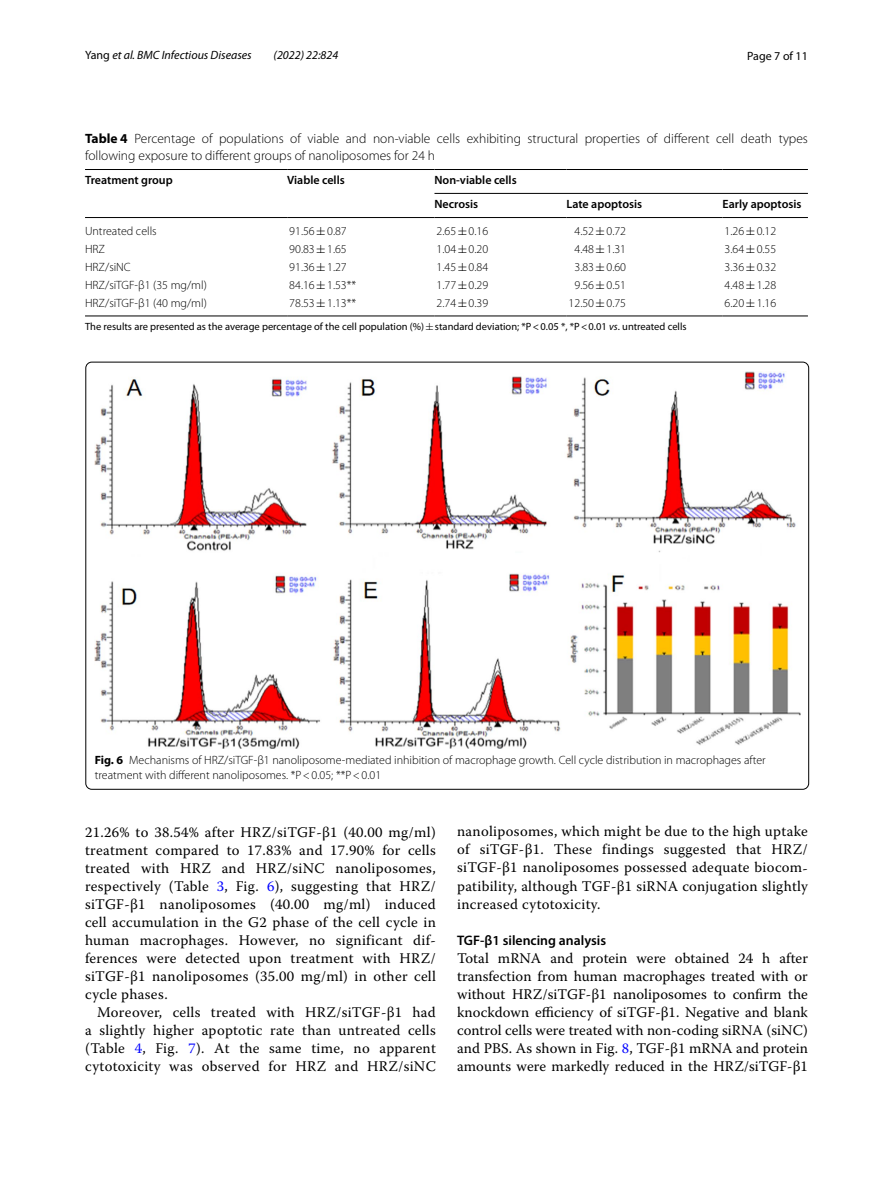
<style>
.page{position:relative;width:893px;height:1187px;background:#fff}
.page>*{position:absolute;margin:0;border:0;box-sizing:border-box;transform-origin:0 0}
.t1{font:14.7px/18px "Warnock Pro";letter-spacing:.02em;color:#000;text-align:justify}
.t2{font:600 13.8px "Myriad Pro";color:#000}
.t3{font:300 13.5px/16.5px "Myriad Pro";color:#000}
.t4{font:300 12px/15px "Myriad Pro";color:#000}
.t5{font:600 12px/23.9px "Myriad Pro";color:#000}
.t6{font:italic 12px "Myriad Pro";color:#000}
.t7{font:12px "Myriad Pro";color:#000}
.t8{font:10.5px "Myriad Pro";color:#000}
.s1{font-style:normal}
.s2{font-weight:700}
.s3{font-family:"MTSY";font-weight:400}
.s4{font-family:"MTSY"}
.s5{font-style:italic}
.s6{color:#00f}
</style>
<div class="page">
<hr style="left:85px;top:169px;width:202px;height:1px;background:#000">
<hr style="left:85px;top:217px;width:202px;height:1px;background:#000">
<hr style="left:287px;top:169px;width:147px;height:1px;background:#000">
<hr style="left:287px;top:217px;width:147px;height:1px;background:#000">
<hr style="left:434px;top:169px;width:132px;height:1px;background:#000">
<hr style="left:566px;top:169px;width:156px;height:1px;background:#000">
<hr style="left:722px;top:169px;width:86px;height:1px;background:#000">
<hr style="left:434px;top:217px;width:132px;height:1px;background:#000">
<hr style="left:566px;top:217px;width:156px;height:1px;background:#000">
<hr style="left:722px;top:217px;width:86px;height:1px;background:#000">
<hr style="left:85px;top:316px;width:202px;height:1px;background:#000">
<hr style="left:287px;top:316px;width:147px;height:1px;background:#000">
<hr style="left:434px;top:316px;width:132px;height:1px;background:#000">
<hr style="left:566px;top:316px;width:156px;height:1px;background:#000">
<hr style="left:722px;top:316px;width:86px;height:1px;background:#000">
<hr style="left:434px;top:193px;width:374px;height:1px;background:#000">
<img style="left:94px;top:371px;width:706px;height:378px">
<p class="t6" style="left:85px;top:48px;width:168px"><span class="s1">Yang</span> et al. BMC Infectious Diseases</p>
<p class="t6" style="left:274px;top:48px;width:66px">(2022) 22:824</p>
<p class="t7" style="left:747px;top:48px;width:62px">Page 7 of 11</p>
<p class="t3" style="left:85px;top:130px;width:724px"><span class="s2">Table 4</span> Percentage of populations of viable and non‑viable cells exhibiting structural properties of different cell death types following exposure to different groups of nanoliposomes for 24 h</p>
<p class="t5" style="left:85px;top:168px;width:89px">Treatment group</p>
<p class="t5" style="left:287px;top:168px;width:59px">Viable cells</p>
<p class="t5" style="left:434px;top:168px;width:84px">Non-viable cells<br>Necrosis</p>
<p class="t5" style="left:566px;top:191px;width:77px">Late apoptosis</p>
<p class="t5" style="left:722px;top:191px;width:81px">Early apoptosis</p>
<p class="t4" style="left:85px;top:223px;width:73px">Untreated cells</p>
<p class="t4" style="left:289px;top:223px;width:59px">91.56<span class="s3">±</span>0.87</p>
<p class="t4" style="left:437px;top:223px;width:53px">2.65<span class="s3">±</span>0.16</p>
<p class="t4" style="left:574px;top:223px;width:53px">4.52<span class="s3">±</span>0.72</p>
<p class="t4" style="left:725px;top:223px;width:53px">1.26<span class="s3">±</span>0.12</p>
<p class="t4" style="left:85px;top:241px;width:22px">HRZ</p>
<p class="t4" style="left:289px;top:241px;width:59px">90.83<span class="s3">±</span>1.65</p>
<p class="t4" style="left:437px;top:241px;width:53px">1.04<span class="s3">±</span>0.20</p>
<p class="t4" style="left:574px;top:241px;width:53px">4.48<span class="s3">±</span>1.31</p>
<p class="t4" style="left:725px;top:241px;width:53px">3.64<span class="s3">±</span>0.55</p>
<p class="t4" style="left:85px;top:260px;width:47px">HRZ/siNC</p>
<p class="t4" style="left:289px;top:260px;width:59px">91.36<span class="s3">±</span>1.27</p>
<p class="t4" style="left:437px;top:260px;width:53px">1.45<span class="s3">±</span>0.84</p>
<p class="t4" style="left:574px;top:260px;width:53px">3.83<span class="s3">±</span>0.60</p>
<p class="t4" style="left:725px;top:260px;width:53px">3.36<span class="s3">±</span>0.32</p>
<p class="t4" style="left:85px;top:278px;width:123px">HRZ/siTGF-β1 (35 mg/ml)</p>
<p class="t4" style="left:289px;top:278px;width:68px">84.16<span class="s3">±</span>1.53**</p>
<p class="t4" style="left:437px;top:278px;width:53px">1.77<span class="s3">±</span>0.29</p>
<p class="t4" style="left:574px;top:278px;width:53px">9.56<span class="s3">±</span>0.51</p>
<p class="t4" style="left:725px;top:278px;width:53px">4.48<span class="s3">±</span>1.28</p>
<p class="t4" style="left:85px;top:296px;width:123px">HRZ/siTGF-β1 (40 mg/ml)</p>
<p class="t4" style="left:289px;top:296px;width:68px">78.53<span class="s3">±</span>1.13**</p>
<p class="t4" style="left:437px;top:296px;width:53px">2.74<span class="s3">±</span>0.39</p>
<p class="t4" style="left:569px;top:296px;width:59px">12.50<span class="s3">±</span>0.75</p>
<p class="t4" style="left:725px;top:296px;width:53px">6.20<span class="s3">±</span>1.16</p>
<p class="t8" style="left:85px;top:320px;width:603px">The results are presented as the average percentage of the cell population (%)<span class="s4">±</span>standard deviation; *P&lt;0.05 *, *P&lt;0.01 <span class="s5">vs</span>. untreated cells</p>
<p class="t4" style="left:95px;top:752px;width:672px"><span class="s2">Fig. 6</span> Mechanisms of HRZ/siTGF-β1 nanoliposome-mediated inhibition of macrophage growth. Cell cycle distribution in macrophages after treatment with different nanoliposomes. *P&lt;0.05; **P&lt;0.01</p>
<p class="t1" style="left:85px;top:822px;width:352px">21.26% to 38.54% after HRZ/siTGF-β1 (40.00 mg/ml) treatment compared to 17.83% and 17.90% for cells treated with HRZ and HRZ/siNC nanoliposomes, respectively (Table <span class="s6">3</span>, Fig. <span class="s6">6</span>), suggesting that HRZ/ siTGF-β1 nanoliposomes (40.00 mg/ml) induced cell accumulation in the G2 phase of the cell cycle in human macrophages. However, no significant dif&shy;ferences were detected upon treatment with HRZ/ siTGF-β1 nanoliposomes (35.00 mg/ml) in other cell cycle phases.</p>
<p class="t1" style="left:85px;top:1002px;width:352px;text-indent:12px">Moreover, cells treated with HRZ/siTGF-β1 had a slightly higher apoptotic rate than untreated cells (Table <span class="s6">4</span>, Fig. <span class="s6">7</span>). At the same time, no apparent cytotoxicity was observed for HRZ and HRZ/siNC</p>
<p class="t1" style="left:457px;top:822px;width:352px">nanoliposomes, which might be due to the high uptake of siTGF-β1. These findings suggested that HRZ/ siTGF-β1 nanoliposomes possessed adequate biocom&shy;patibility, although TGF-β1 siRNA conjugation slightly increased cytotoxicity.</p>
<p class="t2" style="left:457px;top:931px;width:151px">TGF‑β1 silencing analysis</p>
<p class="t1" style="left:457px;top:948px;width:352px">Total mRNA and protein were obtained 24 h after transfection from human macrophages treated with or without HRZ/siTGF-β1 nanoliposomes to confirm the knockdown efficiency of siTGF-β1. Negative and blank control cells were treated with non-coding siRNA (siNC) and PBS. As shown in Fig. <span class="s6">8</span>, TGF-β1 mRNA and protein amounts were markedly reduced in the HRZ/siTGF-β1</p>
</div>
